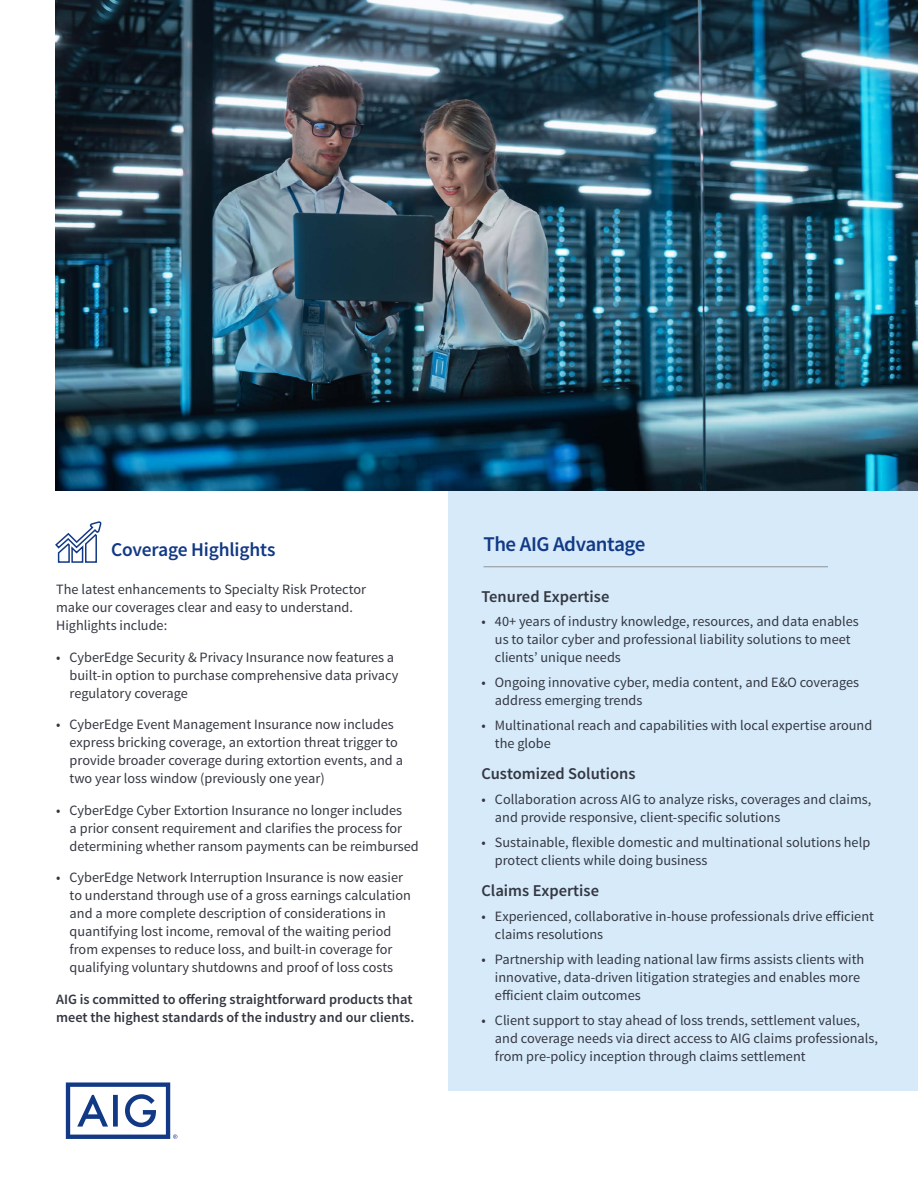
<style>
.page{position:relative;width:918px;height:1188px;background:#fff}
.page>*{position:absolute;margin:0;border:0;box-sizing:border-box;transform-origin:0 0}
.Contact_Kievit_8pt{font:600 21px "Source Sans Pro";letter-spacing:-.025em;color:#123985}
.t1{font:600 19.5px "Source Sans Pro";letter-spacing:-.01em;color:#123985}
.t2{font:600 16.5px "Source Sans Pro";color:#343741}
.t3{font:14.25px/18px "Source Sans Pro";color:#343741}
.t4{font:600 14.25px/18px "Source Sans Pro";color:#343741}
</style>
<div class="page">
<div style="left:448px;top:479px;width:470px;height:611px;background:#d6eaf9"></div>
<hr style="left:483px;top:566px;width:345px;height:1px;background:#8f9194">
<svg style="left:55px;top:521px;width:47px;height:42px"></svg>
<img style="left:55px;top:0;width:863px;height:490px">
<svg style="left:66px;top:1082px;width:111px;height:57px"></svg>
<p class="t1" style="left:111px;top:538px;width:166px">Coverage Highlights</p>
<p class="Contact_Kievit_8pt" style="left:483px;top:531px;width:164px">The AIG Advantage</p>
<p class="t2" style="left:481px;top:586px;width:129px">Tenured Expertise</p>
<p class="t3" style="left:495px;top:613px;width:365px;text-indent:-14px">• 40+ years of industry knowledge, resources, and data enables us to tailor cyber and professional liability solutions to meet clients’ unique needs</p>
<p class="t3" style="left:495px;top:674px;width:366px;text-indent:-14px">• Ongoing innovative cyber, media content, and E&amp;O coverages address emerging trends</p>
<p class="t3" style="left:495px;top:716px;width:379px;text-indent:-14px">• Multinational reach and capabilities with local expertise around the globe</p>
<p class="t2" style="left:481px;top:764px;width:156px">Customized Solutions</p>
<p class="t3" style="left:495px;top:791px;width:378px;text-indent:-14px">• Collaboration across AIG to analyze risks, coverages and claims, and provide responsive, client-specific solutions</p>
<p class="t3" style="left:495px;top:833px;width:377px;text-indent:-14px">• Sustainable, flexible domestic and multinational solutions help protect clients while doing business</p>
<p class="t2" style="left:481px;top:881px;width:119px">Claims Expertise</p>
<p class="t3" style="left:495px;top:908px;width:381px;text-indent:-14px">• Experienced, collaborative in-house professionals drive efficient claims resolutions</p>
<p class="t3" style="left:495px;top:950px;width:371px;text-indent:-14px">• Partnership with leading national law firms assists clients with innovative, data-driven litigation strategies and enables more efficient claim outcomes</p>
<p class="t3" style="left:495px;top:1011px;width:385px;text-indent:-14px">• Client support to stay ahead of loss trends, settlement values, and coverage needs via direct access to AIG claims professionals, from pre-policy inception through claims settlement</p>
<p class="t3" style="left:56px;top:581px;width:311px">The latest enhancements to Specialty Risk Protector make our coverages clear and easy to understand.<br>Highlights include:</p>
<p class="t3" style="left:70px;top:648px;width:330px;text-indent:-14px">• CyberEdge Security &amp; Privacy Insurance now features a built-in option to purchase comprehensive data privacy regulatory coverage</p>
<p class="t3" style="left:70px;top:716px;width:335px;text-indent:-14px">• CyberEdge Event Management Insurance now includes express bricking coverage, an extortion threat trigger to provide broader coverage during extortion events, and a two year loss window (previously one year)</p>
<p class="t3" style="left:70px;top:801px;width:351px;text-indent:-14px">• CyberEdge Cyber Extortion Insurance no longer includes<br>a prior consent requirement and clarifies the process for determining whether ransom payments can be reimbursed</p>
<p class="t3" style="left:70px;top:869px;width:343px;text-indent:-14px">• CyberEdge Network Interruption Insurance is now easier to understand through use of a gross earnings calculation and a more complete description of considerations in quantifying lost income, removal of the waiting period from expenses to reduce loss, and built-in coverage for qualifying voluntary shutdowns and proof of loss costs</p>
<p class="t4" style="left:56px;top:990px;width:360px">AIG is committed to offering straightforward products that meet the highest standards of the industry and our clients.</p>
</div>
